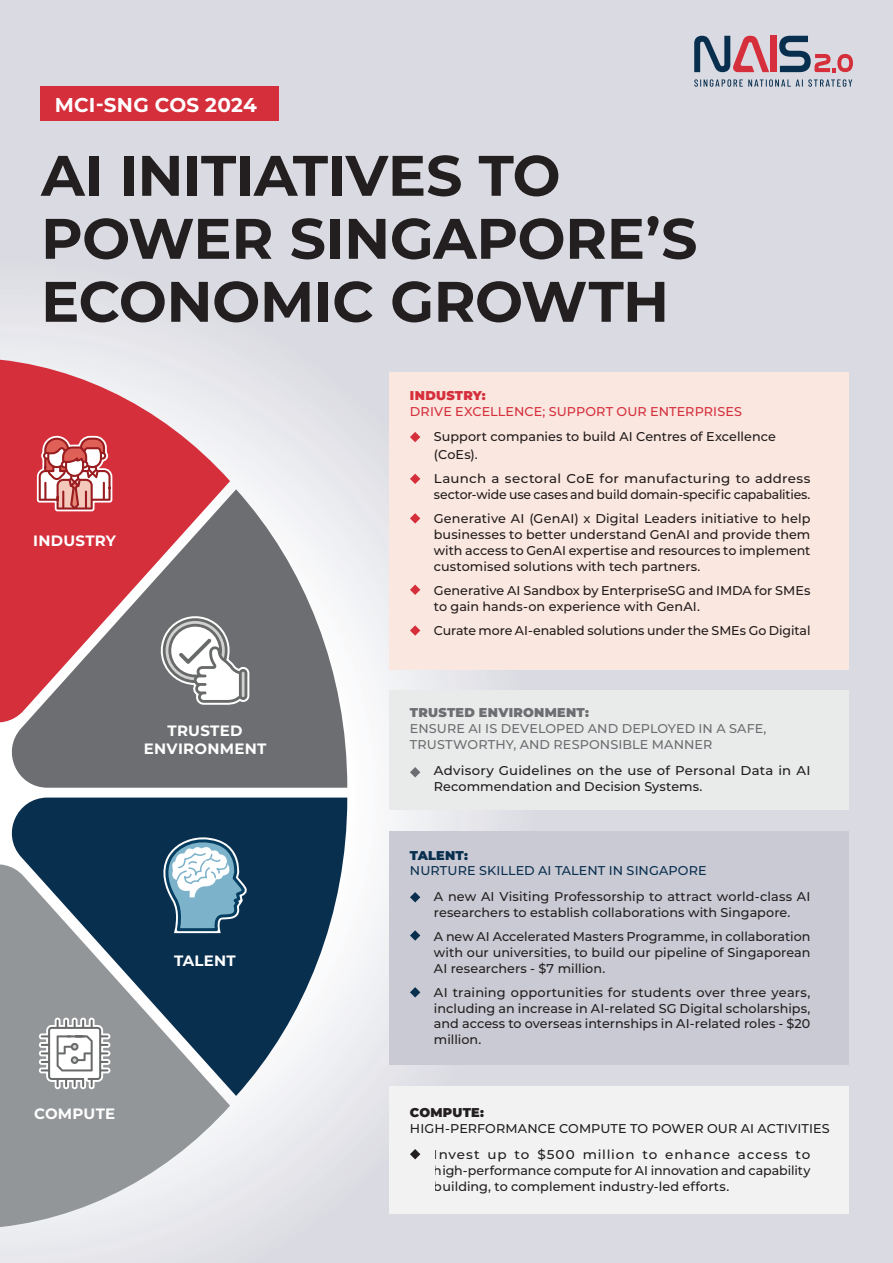
<style>
.page{position:relative;width:893px;height:1263px;background:#dadbe2}
.page>*{position:absolute;margin:0;border:0;box-sizing:border-box;transform-origin:0 0}
.t1{font:700 57px/63px "Montserrat";letter-spacing:-.005em;color:#231f20}
.t2{font:700 19.95px "Montserrat";letter-spacing:.01em;color:#fff}
.t3{font:700 15px/18px "Montserrat";letter-spacing:.02em;color:#fff;text-align:center}
.t4{font:500 12.75px/15.8px "Montserrat";letter-spacing:.005em;color:#231f20}
.t5{font:500 12.75px/15.8px "Montserrat";letter-spacing:.005em;color:#231f20;scale:1.05 1}
.t6{font:500 12.75px/15.8px "Montserrat";letter-spacing:.005em;color:#231f20;scale:1.04 1}
.t7{font:500 12.75px/15.8px "Montserrat";letter-spacing:.01em;color:#6d6e71}
.t8{font:500 12.75px "Montserrat";letter-spacing:.01em;color:#d62f3c}
.t9{font:500 12.75px "Montserrat";letter-spacing:.01em;color:#092f4f}
.t10{font:900 12.75px "Montserrat";letter-spacing:.025em;color:#6d6e71}
.t11{font:900 12.75px "Montserrat";letter-spacing:.02em;color:#d62f3c}
.t12{font:900 12.75px "Montserrat";letter-spacing:.015em;color:#231f20}
.t13{font:900 12.75px "Montserrat";letter-spacing:.01em;color:#092f4f}
</style>
<div class="page">
<svg style="left:0;top:309px;width:533px;height:954px"></svg>
<svg style="left:0;top:797px;width:347px;height:299px;background:#516c82"></svg>
<svg style="left:0;top:852px;width:230px;height:377px;background:#8e969e"></svg>
<svg style="left:0;top:489px;width:347px;height:299px;background:#8f9092"></svg>
<svg style="left:0;top:357px;width:230px;height:378px;background:#c0636b"></svg>
<svg style="left:35px;top:434px;width:79px;height:79px;background:#d67f81"></svg>
<svg style="left:159px;top:610px;width:92px;height:97px;background:#a6a7a8"></svg>
<svg style="left:158px;top:797px;width:96px;height:297px;background:#3d5e77"></svg>
<svg style="left:37px;top:1016px;width:75px;height:75px;background:#c1c3c3"></svg>
<svg style="left:694px;top:36px;width:75px;height:36px"></svg>
<div style="left:770px;top:36px;width:6px;height:36px;background:#d62e3c"></div>
<svg style="left:779px;top:36px;width:74px;height:36px"></svg>
<svg style="left:694px;top:79px;width:158px;height:8px"></svg>
<div style="left:41px;top:87px;width:238px;height:34px;background:#d62f3c"></div>
<div style="left:389px;top:372px;width:459px;height:298px;background:#f9e7e0"></div>
<svg style="left:410px;top:432px;width:10px;height:10px"></svg>
<svg style="left:410px;top:474px;width:10px;height:10px"></svg>
<svg style="left:410px;top:585px;width:10px;height:10px"></svg>
<svg style="left:410px;top:513px;width:10px;height:11px"></svg>
<svg style="left:410px;top:625px;width:10px;height:11px"></svg>
<div style="left:389px;top:831px;width:459px;height:234px;background:#cacad4"></div>
<svg style="left:410px;top:892px;width:10px;height:10px"></svg>
<svg style="left:410px;top:930px;width:10px;height:11px"></svg>
<svg style="left:410px;top:987px;width:10px;height:10px"></svg>
<div style="left:389px;top:691px;width:459px;height:119px;background:#e9eaea"></div>
<svg style="left:410px;top:767px;width:10px;height:10px"></svg>
<div style="left:389px;top:1086px;width:459px;height:128px;background:#f1f2f1"></div>
<svg style="left:410px;top:1149px;width:10px;height:10px"></svg>
<h2 class="t2" style="left:55px;top:90px;width:204px">MCI-SNG COS 2024</h2>
<h1 class="t1" style="left:41px;top:141px;width:658px">AI INITIATIVES TO<br>POWER SINGAPORE’S<br>ECONOMIC GROWTH</h1>
<p class="t3" style="left:33px;top:530px;width:84px">INDUSTRY</p>
<p class="t3" style="left:144px;top:721px;width:124px">TRUSTED<br>ENVIRONMENT</p>
<p class="t3" style="left:34px;top:1104px;width:83px">COMPUTE</p>
<p class="t3" style="left:174px;top:950px;width:63px">TALENT</p>
<p class="t11" style="left:410px;top:386px;width:77px">INDUSTRY:</p>
<p class="t8" style="left:410px;top:402px;width:334px">DRIVE EXCELLENCE; SUPPORT OUR ENTERPRISES</p>
<p class="t4" style="left:434px;top:428px;width:344px;line-height:17.5px">Support companies to build AI Centres of Excellence (CoEs).</p>
<p class="t5" style="left:434px;top:470px;width:360px">Launch a sectoral CoE for manufacturing to address sector-wide use cases and build domain-specific capabalities.</p>
<p class="t4" style="left:434px;top:510px;width:378px;text-align:justify">Generative AI (GenAI) x Digital Leaders initiative to help businesses to better understand GenAI and provide them with access to GenAI expertise and resources to implement customised solutions with tech partners.</p>
<p class="t4" style="left:434px;top:582px;width:378px">Generative AI Sandbox by EnterpriseSG and IMDA for SMEs to gain hands-on experience with GenAI.</p>
<p class="t4" style="left:434px;top:622px;width:378px">Curate more AI-enabled solutions under the SMEs Go Digital</p>
<p class="t10" style="left:410px;top:703px;width:181px">TRUSTED ENVIRONMENT:</p>
<p class="t7" style="left:410px;top:720px;width:358px">ENSURE AI IS DEVELOPED AND DEPLOYED IN A SAFE,<br>TRUSTWORTHY, AND RESPONSIBLE MANNER</p>
<p class="t6" style="left:434px;top:762px;width:364px">Advisory Guidelines on the use of Personal Data in AI<br>Recommendation and Decision Systems.</p>
<p class="t13" style="left:410px;top:845px;width:60px">TALENT:</p>
<p class="t9" style="left:410px;top:862px;width:298px">NURTURE SKILLED AI TALENT IN SINGAPORE</p>
<p class="t4" style="left:434px;top:888px;width:378px">A new AI Visiting Professorship to attract world-class AI researchers to establish collaborations with Singapore.</p>
<p class="t4" style="left:434px;top:928px;width:378px;text-align:justify">A new AI Accelerated Masters Programme, in collaboration with our universities, to build our pipeline of Singaporean AI researchers - $7 million.</p>
<p class="t4" style="left:434px;top:984px;width:378px;text-align:justify">AI training opportunities for students over three years, including an increase in AI-related SG Digital scholarships, and access to overseas internships in AI-related roles - $20 million.</p>
<p class="t12" style="left:410px;top:1103px;width:76px">COMPUTE:</p>
<p class="t4" style="left:410px;top:1115px;width:421px;line-height:26.1px;text-align:center">HIGH-PERFORMANCE COMPUTE TO POWER OUR AI ACTIVITIES<br>Invest up to $500 million to enhance access to</p>
<p class="t4" style="left:434px;top:1162px;width:378px">high-performance compute for AI innovation and capability building, to complement industry-led efforts.</p>
</div>
